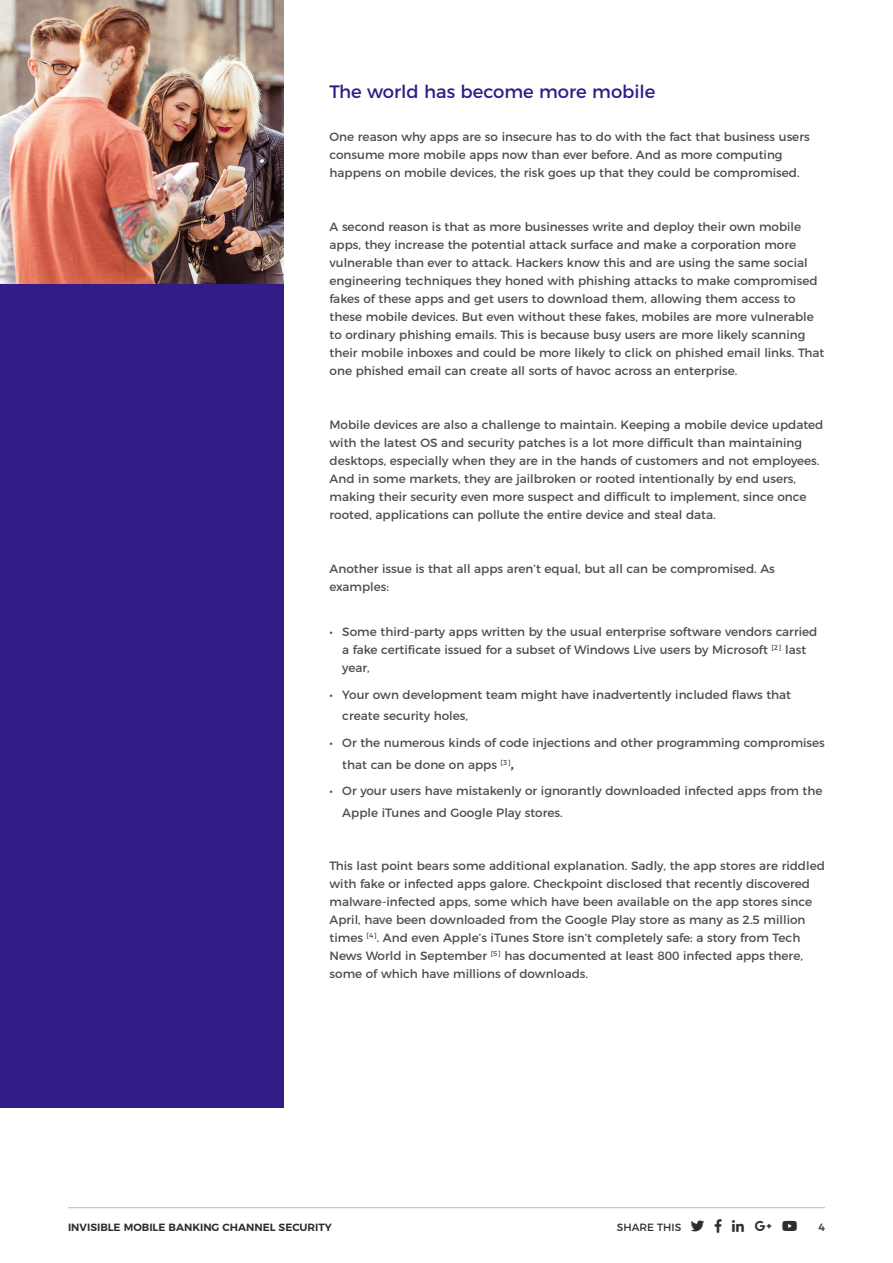
<style>
.page{position:relative;width:893px;height:1263px;background:#fff}
.page>*{position:absolute;margin:0;border:0;box-sizing:border-box;transform-origin:0 0}
.Text_-_Heads{font:18px "Montserrat";color:#331c86}
.t1{font:18px "Montserrat";color:#4d4c4f}
.Text{font:12px/18px "Montserrat";color:#4d4c4f}
.t2{font:600 10.5px "Montserrat";color:#2d2d31}
.t3{font:10.5px "Montserrat";color:#2d2d31}
.t4{font:600 10.5px "Montserrat";color:#4b4c4d}
</style>
<div class="page">
<hr style="left:68px;top:1207px;width:757px;height:1px;background:#bcbdc0">
<div style="left:0;top:0;width:283px;height:1107px;background:#331c86"></div>
<img style="left:0;top:0;width:283px;height:283px">
<p class="Text_-_Heads" style="left:330px;top:77px;width:327px">The world has become more mobile</p>
<p class="Text" style="left:330px;top:127px;width:482px">One reason why apps are so insecure has to do with the fact that business users consume more mobile apps now than ever before. And as more computing happens on mobile devices, the risk goes up that they could be compromised.</p>
<p class="Text" style="left:330px;top:217px;width:496px">A second reason is that as more businesses write and deploy their own mobile apps, they increase the potential attack surface and make a corporation more vulnerable than ever to attack. Hackers know this and are using the same social engineering techniques they honed with phishing attacks to make compromised fakes of these apps and get users to download them, allowing them access to these mobile devices. But even without these fakes, mobiles are more vulnerable to ordinary phishing emails. This is because busy users are more likely scanning their mobile inboxes and could be more likely to click on phished email links. That one phished email can create all sorts of havoc across an enterprise.</p>
<p class="Text" style="left:330px;top:415px;width:495px">Mobile devices are also a challenge to maintain. Keeping a mobile device updated with the latest OS and security patches is a lot more difficult than maintaining desktops, especially when they are in the hands of customers and not employees.<br>And in some markets, they are jailbroken or rooted intentionally by end users, making their security even more suspect and difficult to implement, since once rooted, applications can pollute the entire device and steal data.</p>
<p class="Text" style="left:330px;top:559px;width:447px">Another issue is that all apps aren’t equal, but all can be compromised. As examples:</p>
<p class="Text" style="left:342px;top:622px;width:477px;text-indent:-13px">• Some third-party apps written by the usual enterprise software vendors carried a fake certificate issued for a subset of Windows Live users by Microsoft <sup>[2]</sup> last year,</p>
<p class="Text" style="left:342px;top:683px;width:450px;line-height:21.6px;text-indent:-13px">• Your own development team might have inadvertently included flaws that create security holes,</p>
<p class="Text" style="left:342px;top:731px;width:484px;line-height:21.6px;text-indent:-13px">• Or the numerous kinds of code injections and other programming compromises that can be done on apps <sup>[3]</sup></p>
<p class="t1" style="left:511px;top:748px;width:5px">,</p>
<p class="Text" style="left:342px;top:779px;width:482px;line-height:21.6px;text-indent:-13px">• Or your users have mistakenly or ignorantly downloaded infected apps from the<br>Apple iTunes and Google Play stores.</p>
<p class="Text" style="left:330px;top:856px;width:497px">This last point bears some additional explanation. Sadly, the app stores are riddled with fake or infected apps galore. Checkpoint disclosed that recently discovered malware-infected apps, some which have been available on the app stores since April, have been downloaded from the Google Play store as many as 2.5 million times <sup>[4]</sup>. And even Apple’s iTunes Store isn’t completely safe: a story from Tech News World in September <sup>[5]</sup> has documented at least 800 infected apps there, some of which have millions of downloads.</p>
<p class="t2" style="left:68px;top:1218px;width:265px">INVISIBLE MOBILE BANKING CHANNEL SECURITY</p>
<p class="t3" style="left:617px;top:1218px;width:66px">SHARE THIS</p>
<p class="t4" style="left:818px;top:1218px;width:8px">4</p>
</div>
